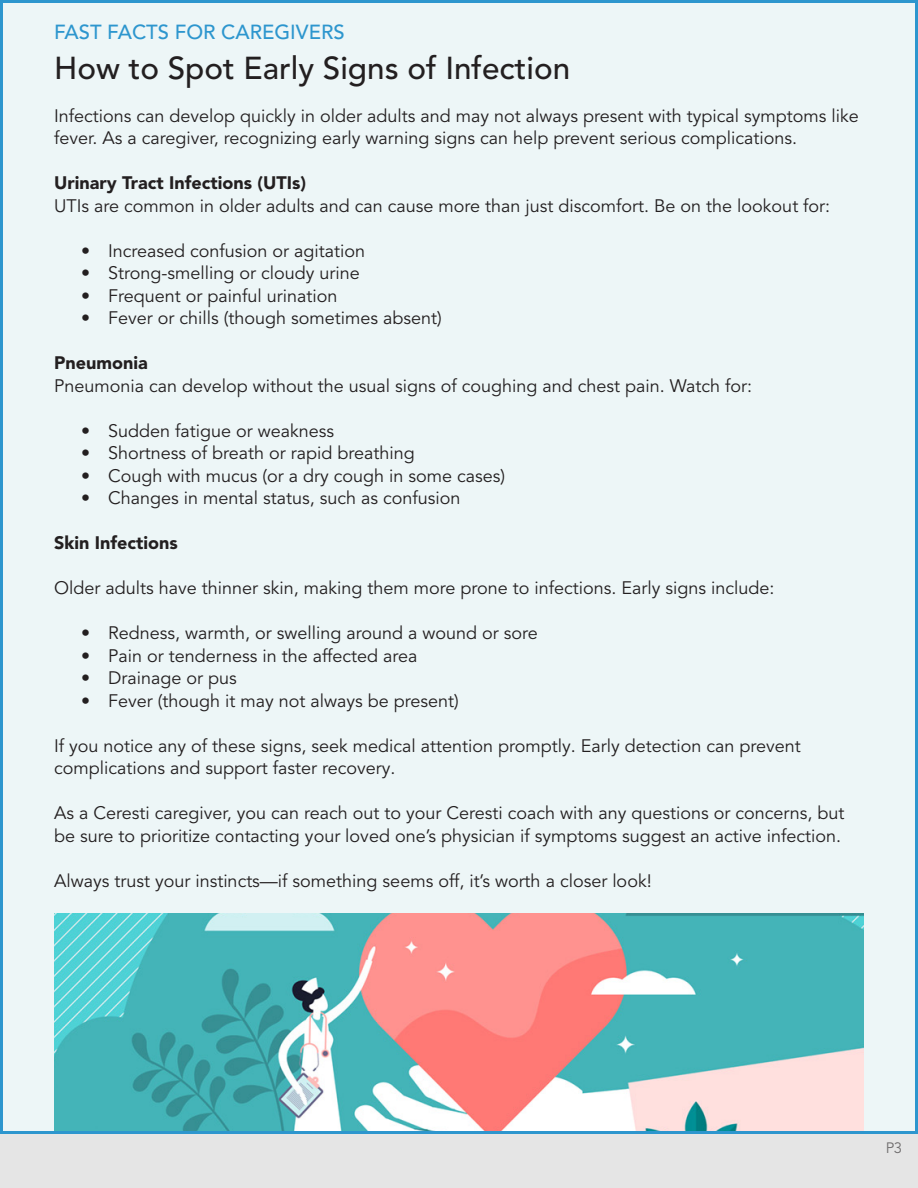
<style>
.page{position:relative;width:918px;height:1188px;background:#fff}
.page>*{position:absolute;margin:0;border:0;box-sizing:border-box;transform-origin:0 0}
.t1{font:500 31.5px "Avenir LT Pro";color:#231f20}
.t2{font:500 20.25px "Avenir LT Pro";color:#2d96ce}
.t3{font:18px/22.5px "Avenir LT Pro";color:#231f20}
.t4{font:900 18px "Avenir LT Pro";color:#231f20}
.t5{font:15px "Avenir LT Pro";color:#231f20}
</style>
<div class="page">
<div style="left:0;top:1134px;width:918px;height:54px;background:#e5e5e5"></div>
<div style="left:2px;top:2px;width:914px;height:1130px;background:#edf6f7"></div>
<img style="left:54px;top:914px;width:810px;height:217px">
<p class="t2" style="left:54px;top:20px;width:292px">FAST FACTS FOR CAREGIVERS</p>
<p class="t1" style="left:54px;top:50px;width:518px">How to Spot Early Signs of Infection</p>
<p class="t3" style="left:54px;top:104px;width:806px">Infections can develop quickly in older adults and may not always present with typical symptoms like fever. As a caregiver, recognizing early warning signs can help prevent serious complications.</p>
<p class="t4" style="left:54px;top:172px;width:253px">Urinary Tract Infections (UTIs)</p>
<p class="t3" style="left:54px;top:194px;width:778px">UTIs are common in older adults and can cause more than just discomfort. Be on the lookout for:</p>
<p class="t3" style="left:81px;top:239px;width:286px">• Increased confusion or agitation</p>
<p class="t3" style="left:81px;top:262px;width:280px">• Strong-smelling or cloudy urine</p>
<p class="t3" style="left:81px;top:284px;width:258px">• Frequent or painful urination</p>
<p class="t3" style="left:81px;top:307px;width:362px">• Fever or chills (though sometimes absent)</p>
<p class="t4" style="left:54px;top:352px;width:95px">Pneumonia</p>
<p class="t3" style="left:54px;top:374px;width:700px">Pneumonia can develop without the usual signs of coughing and chest pain. Watch for:</p>
<p class="t3" style="left:81px;top:419px;width:255px">• Sudden fatigue or weakness</p>
<p class="t3" style="left:81px;top:442px;width:335px">• Shortness of breath or rapid breathing</p>
<p class="t3" style="left:81px;top:464px;width:426px">• Cough with mucus (or a dry cough in some cases)</p>
<p class="t3" style="left:81px;top:487px;width:381px">• Changes in mental status, such as confusion</p>
<p class="t4" style="left:54px;top:532px;width:125px">Skin Infections</p>
<p class="t3" style="left:54px;top:577px;width:722px">Older adults have thinner skin, making them more prone to infections. Early signs include:</p>
<p class="t3" style="left:81px;top:622px;width:458px">• Redness, warmth, or swelling around a wound or sore</p>
<p class="t3" style="left:81px;top:644px;width:338px">• Pain or tenderness in the affected area</p>
<p class="t3" style="left:81px;top:667px;width:157px">• Drainage or pus</p>
<p class="t3" style="left:81px;top:689px;width:379px">• Fever (though it may not always be present)</p>
<p class="t3" style="left:54px;top:734px;width:748px">If you notice any of these signs, seek medical attention promptly. Early detection can prevent complications and support faster recovery.</p>
<p class="t3" style="left:54px;top:802px;width:792px">As a Ceresti caregiver, you can reach out to your Ceresti coach with any questions or concerns, but be sure to prioritize contacting your loved one’s physician if symptoms suggest an active infection.</p>
<p class="t3" style="left:54px;top:869px;width:599px">Always trust your instincts—if something seems off, it’s worth a closer look!</p>
<p class="t5" style="left:885px;top:1139px;width:18px">P3</p>
</div>
